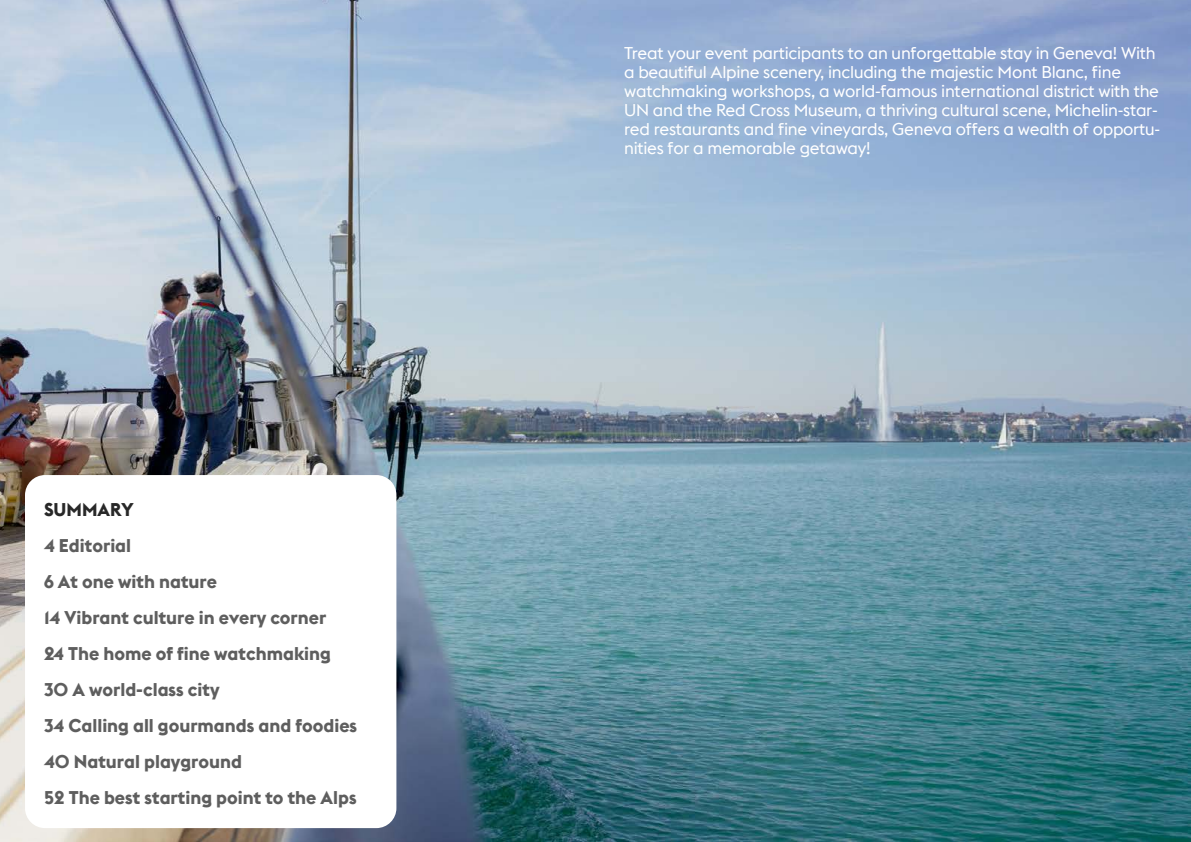
<style>
.page{position:relative;width:1191px;height:842px;background:#fff}
.page>*{position:absolute;margin:0;border:0;box-sizing:border-box;transform-origin:0 0}
.t1{font:700 18.4px/36px "Euclid Flex Geneva";color:#5e5e5e}
.t2{font:700 18.4px "Euclid Flex Geneva";color:#282828}
.t3{font:17px/19px "Euclid Flex Geneva";letter-spacing:-.015em;color:#fff}
</style>
<div class="page">
<img style="left:0;top:0;width:1191px;height:842px">
<div style="left:25px;top:475px;width:371px;height:353px;background:#fff;border-radius:20px"></div>
<p class="t2" style="left:44px;top:498px;width:91px">SUMMARY</p>
<p class="t1" style="left:44px;top:527px;width:315px">4 Editorial<br>6 At one with nature<br>14 Vibrant culture in every corner<br>24 The home of fine watchmaking<br>30 A world-class city<br>34 Calling all gourmands and foodies<br>40 Natural playground<br>52 The best starting point to the Alps</p>
<p class="t3" style="left:624px;top:43px;width:537px">Treat your event participants to an unforgettable stay in Geneva! With a beautiful Alpine scenery, including the majestic Mont Blanc, fine watchmaking workshops, a world-famous international district with the UN and the Red Cross Museum, a thriving cultural scene, Michelin-star&shy;red restaurants and fine vineyards, Geneva offers a wealth of opportu&shy;nities for a memorable getaway!</p>
</div>
